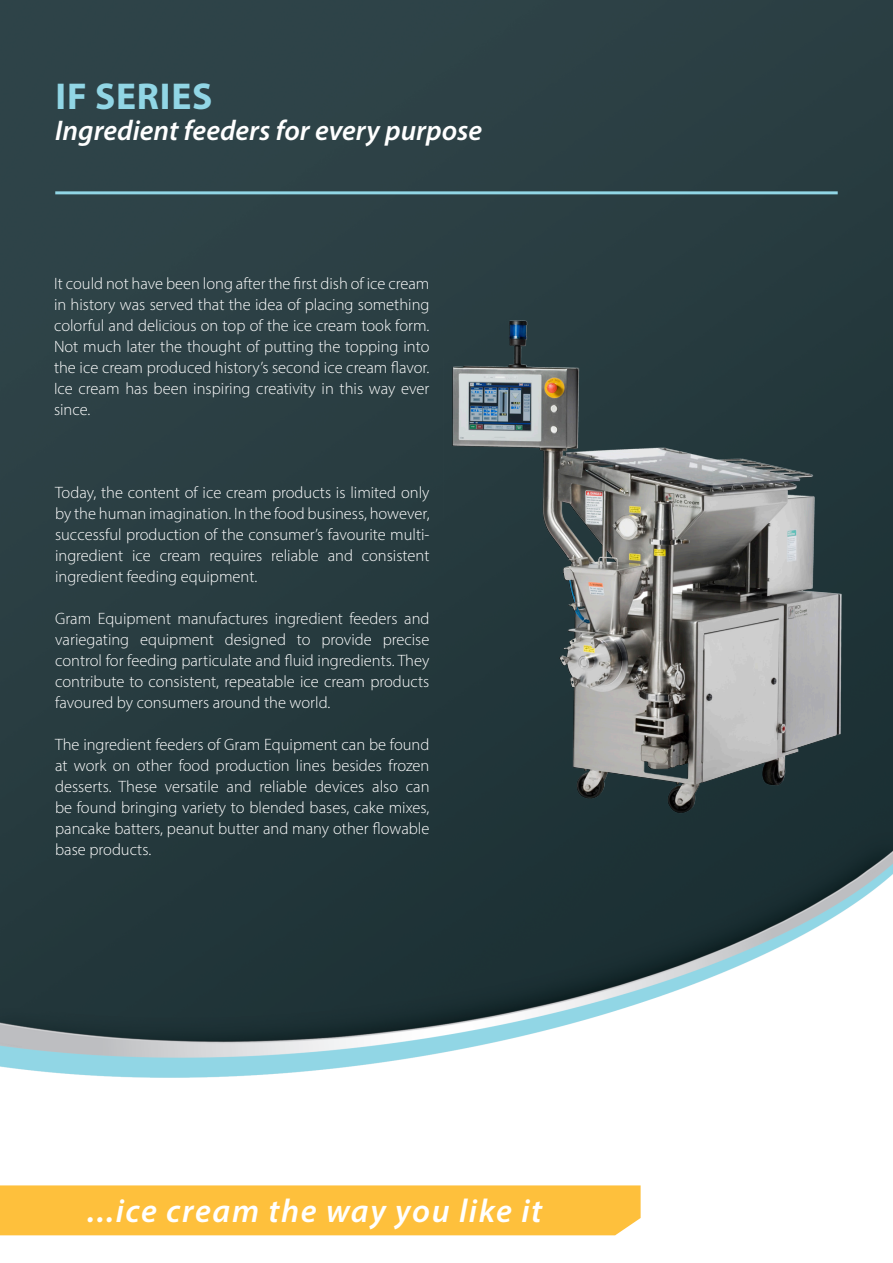
<style>
.page{position:relative;width:893px;height:1263px;background:#fff}
.page>*{position:absolute;margin:0;border:0;box-sizing:border-box;transform-origin:0 0}
.Headline{font:700 37.5px "Myriad Pro";letter-spacing:.02em;color:#91d6e5}
.t1{font:italic 600 33px "Myriad Pro";letter-spacing:.05em;color:#fff}
.Under_Headline{font:italic 600 28.5px "Myriad Pro";color:#fff}
.Content{font:300 16.5px/21px "Myriad Pro";color:#fff;text-align:justify}
</style>
<div class="page">
<img style="left:0;top:0;width:893px;height:1236px">
<hr style="left:55px;top:191px;width:783px;height:3px;background:#91d6e5">
<img style="left:444px;top:303px;width:401px;height:522px">
<div style="left:0;top:1185px;width:641px;height:50px;background:#fec03c"></div>
<p class="Headline" style="left:56px;top:72px;width:158px">IF SERIES</p>
<p class="Under_Headline" style="left:55px;top:113px;width:428px">Ingredient feeders for every purpose</p>
<p class="Content" style="left:54px;top:273px;width:377px">It could not have been long after the first dish of ice cream in history was served that the idea of placing something colorful and delicious on top of the ice cream took form.<br>Not much later the thought of putting the topping into the ice cream produced history’s second ice cream flavor.<br>Ice cream has been inspiring creativity in this way ever since.</p>
<p class="Content" style="left:55px;top:482px;width:376px">Today, the content of ice cream products is limited only by the human imagination. In the food business, however, successful production of the consumer’s favourite multi&shy;ingredient ice cream requires reliable and consistent ingredient feeding equipment.</p>
<p class="Content" style="left:55px;top:608px;width:376px">Gram Equipment manufactures ingredient feeders and variegating equipment designed to provide precise control for feeding particulate and fluid ingredients. They contribute to consistent, repeatable ice cream products favoured by consumers around the world.</p>
<p class="Content" style="left:55px;top:734px;width:376px">The ingredient feeders of Gram Equipment can be found at work on other food production lines besides frozen desserts. These versatile and reliable devices also can be found bringing variety to blended bases, cake mixes, pancake batters, peanut butter and many other flowable base products.</p>
<h2 class="t1" style="left:87px;top:1190px;width:457px">...ice cream the way you like it</h2>
</div>
